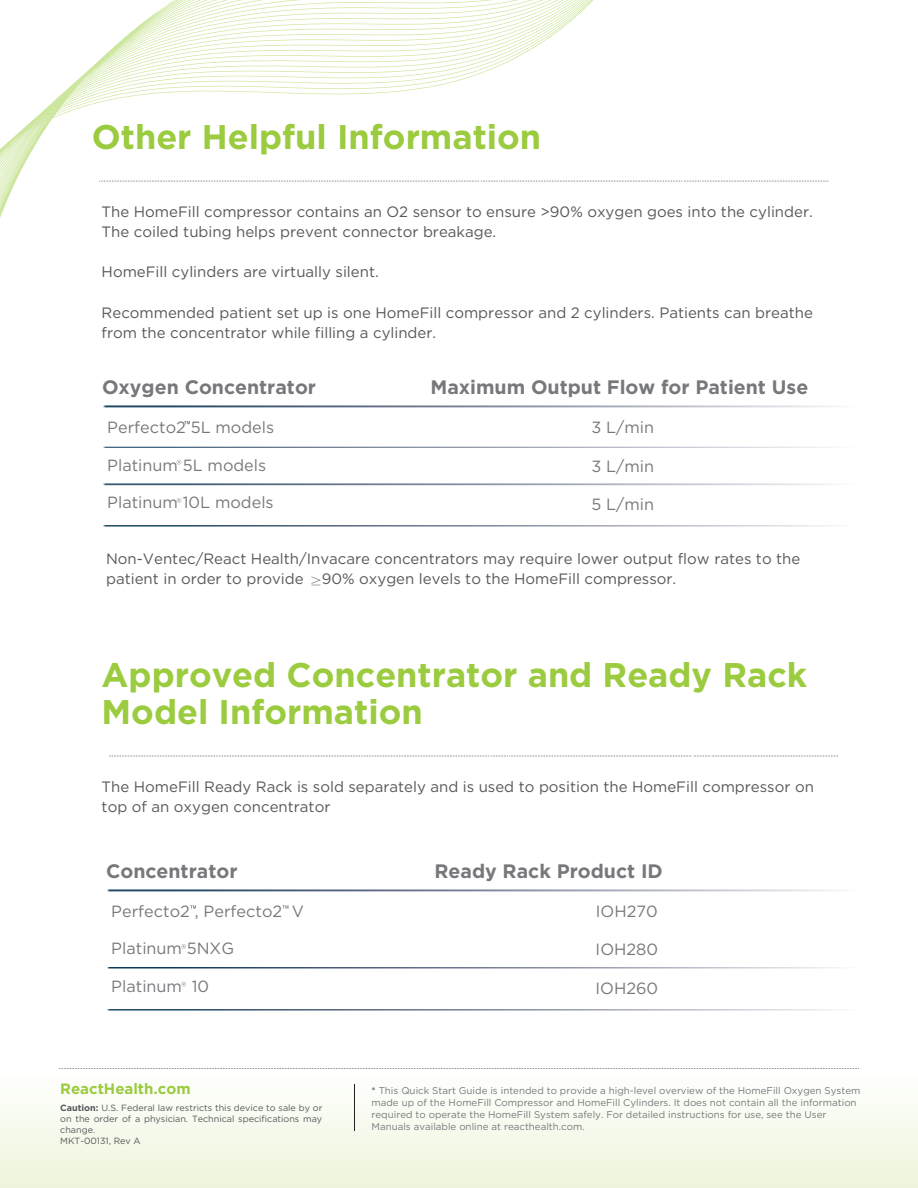
<style>
.page{position:relative;width:918px;height:1188px;background:#fff}
.page>*{position:absolute;margin:0;border:0;box-sizing:border-box;transform-origin:0 0}
.t1{font:700 34.2px/37.2px "Gotham";color:#9bcb3e}
.t2{font:700 19.5px "Gotham";color:#77787b}
.t3{font:16.2px "Gotham";color:#77787b}
.t4{font:15px/20.2px "Gotham";color:#58585a}
.t5{font:700 15px "Gotham";color:#9bcb3e}
.t6{font:9.75px/12px "Gotham";color:#77787b}
.t7{font:9px/11.2px "Gotham";color:#555759;text-align:justify}
.s1{font-weight:700}
</style>
<div class="page">
<svg style="left:0;top:0;width:691px;height:218px"></svg>
<svg style="left:99px;top:181px;width:729px;height:1px"></svg>
<img style="left:103px;top:405px;width:733px;height:2px">
<img style="left:103px;top:483px;width:729px;height:3px">
<img style="left:107px;top:889px;width:733px;height:2px">
<img style="left:107px;top:967px;width:732px;height:2px">
<img style="left:107px;top:1009px;width:731px;height:2px">
<svg style="left:109px;top:756px;width:729px;height:1px"></svg>
<div style="left:0;top:1069px;width:918px;height:119px;background:linear-gradient(to bottom,#fff,#ecf5db)"></div>
<svg style="left:184px;top:421px;width:6px;height:3px"></svg>
<svg style="left:177px;top:460px;width:4px;height:4px"></svg>
<svg style="left:177px;top:498px;width:4px;height:5px"></svg>
<svg style="left:190px;top:905px;width:6px;height:4px"></svg>
<svg style="left:181px;top:944px;width:5px;height:5px"></svg>
<svg style="left:282px;top:905px;width:6px;height:4px"></svg>
<svg style="left:181px;top:982px;width:5px;height:4px"></svg>
<svg style="left:311px;top:577px;width:9px;height:8px"></svg>
<hr style="left:354px;top:1084px;width:1px;height:46px;background:#231f20">
<svg style="left:59px;top:1068px;width:800px;height:1px"></svg>
<p class="t1" style="left:92px;top:118px;width:451px">Other Helpful Information</p>
<h1 class="t4" style="left:102px;top:201px;width:713px">The HomeFill compressor contains an O2 sensor to ensure &gt;90% oxygen goes into the cylinder.<br>The coiled tubing helps prevent connector breakage.</h1>
<h5 class="t4" style="left:102px;top:262px;width:279px">HomeFill cylinders are virtually silent.</h5>
<h5 class="t4" style="left:102px;top:302px;width:713px">Recommended patient set up is one HomeFill compressor and 2 cylinders. Patients can breathe from the concentrator while filling a cylinder.</h5>
<h2 class="t2" style="left:102px;top:376px;width:216px">Oxygen Concentrator</h2>
<h5 class="t3" style="left:107px;top:417px;width:168px">Perfecto2 5L models</h5>
<h5 class="t3" style="left:107px;top:455px;width:160px">Platinum 5L models</h5>
<h5 class="t3" style="left:107px;top:493px;width:168px">Platinum 10L models</h5>
<p class="t2" style="left:430px;top:376px;width:379px">Maximum Output Flow for Patient Use</p>
<p class="t3" style="left:591px;top:418px;width:64px">3 L/min</p>
<p class="t3" style="left:591px;top:456px;width:64px">3 L/min</p>
<p class="t3" style="left:591px;top:494px;width:64px">5 L/min</p>
<p class="t4" style="left:106px;top:549px;width:696px">Non-Ventec/React Health/Invacare concentrators may require lower output flow rates to the patient in order to provide 90% oxygen levels to the HomeFill compressor.</p>
<p class="t1" style="left:102px;top:656px;width:707px">Approved Concentrator and Ready Rack<br>Model Information</p>
<p class="t4" style="left:102px;top:776px;width:714px">The HomeFill Ready Rack is sold separately and is used to position the HomeFill compressor on top of an oxygen concentrator</p>
<h1 class="t2" style="left:106px;top:859px;width:133px">Concentrator</h1>
<h5 class="t3" style="left:111px;top:901px;width:194px">Perfecto2 , Perfecto2 V</h5>
<h5 class="t3" style="left:111px;top:939px;width:124px">Platinum 5NXG</h5>
<h5 class="t3" style="left:111px;top:977px;width:99px">Platinum 10</h5>
<p class="t5" style="left:60px;top:1079px;width:132px">ReactHealth.com</p>
<p class="t7" style="left:60px;top:1102px;width:264px"><span class="s1">Caution:</span> U.S. Federal law restricts this device to sale by or on the order of a physician. Technical specifications may change.</p>
<p class="t7" style="left:60px;top:1136px;width:82px">MKT-00131, Rev A</p>
<h3 class="t2" style="left:434px;top:859px;width:230px">Ready Rack Product ID</h3>
<h5 class="t3" style="left:596px;top:902px;width:63px">IOH270</h5>
<h5 class="t3" style="left:596px;top:940px;width:64px">IOH280</h5>
<h5 class="t3" style="left:596px;top:978px;width:64px">IOH260</h5>
<p class="t6" style="left:372px;top:1084px;width:490px"><span class="s1">*</span> This Quick Start Guide is intended to provide a high-level overview of the HomeFill Oxygen System made up of the HomeFill Compressor and HomeFill Cylinders. It does not contain all the information required to operate the HomeFill System safely. For detailed instructions for use, see the User Manuals available online at reacthealth.com.</p>
</div>
